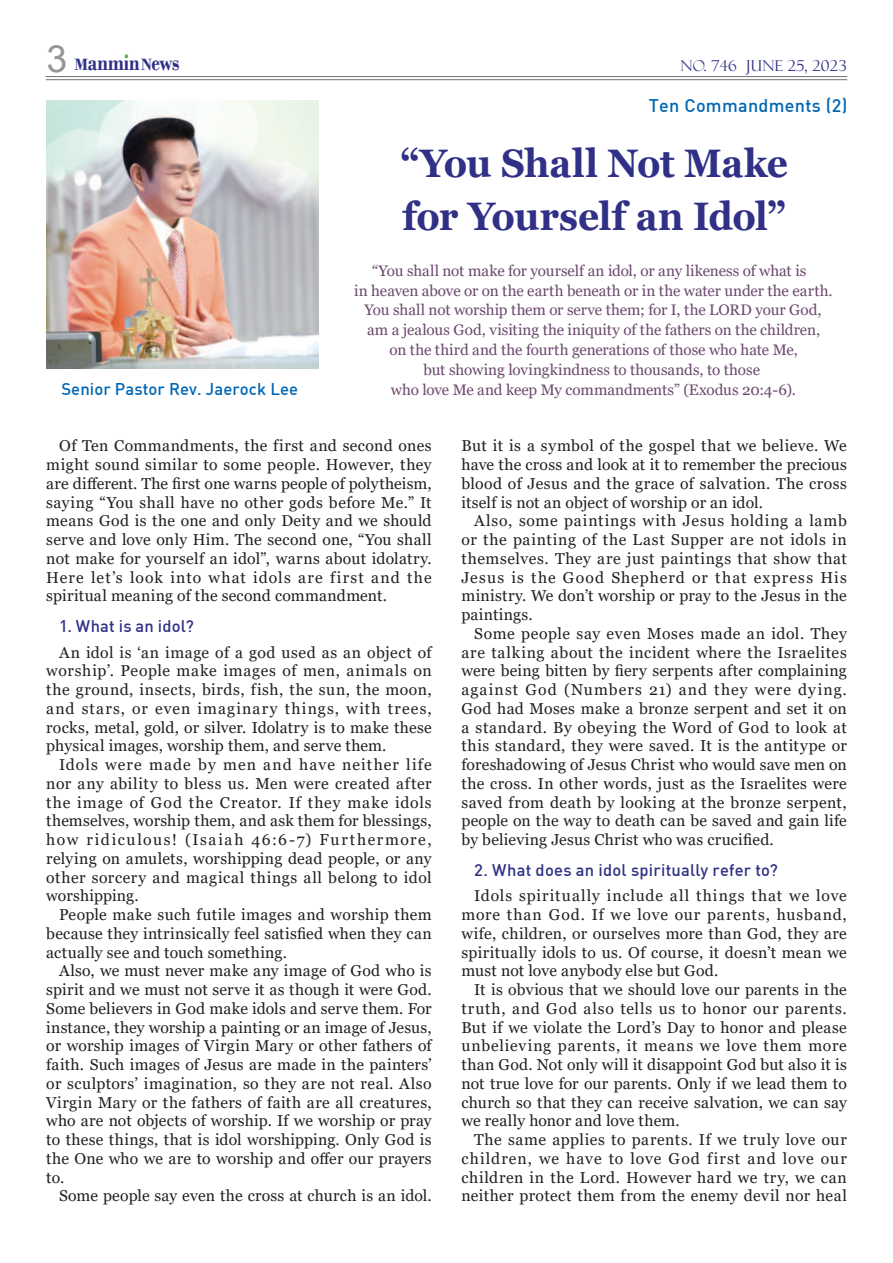
<style>
.page{position:relative;width:893px;height:1263px;background:#fff}
.page>*{position:absolute;margin:0;border:0;box-sizing:border-box;transform-origin:0 0}
.t1{font:700 39.75px/53.4px "Georgia";letter-spacing:-.015em;color:#303087;scale:.93 1}
.t2{font:700 23.7px "Bodoni";color:#303087;scale:.82 1}
.t3{font:18px "Dinmed";letter-spacing:.015em;color:#0166b3}
.t4{font:700 17.1px "Bodoni";color:#303087}
.t5{font:16.65px "Dinmed";letter-spacing:.005em;color:#0166b3}
.t6{font:16.5px "Dinmed";letter-spacing:.015em;color:#303087}
.t7{font:15.75px/18.8px "Georgia";letter-spacing:.015em;color:#231f20;text-align:justify}
.t8{font:15.3px/20px "Georgia";letter-spacing:-.01em;color:#6c496f;text-align:center}
.t9{font:15px "Felix Titling";letter-spacing:.02em;color:#303087}
.s1{font-family:"Arial";font-weight:400;font-size:37.5px;color:#939598}
.s2{font-size:17.1px}
</style>
<div class="page">
<img style="left:47px;top:100px;width:271px;height:269px">
<hr style="left:46px;top:76px;width:801px;height:1px;background:#6d6e71">
<hr style="left:46px;top:79px;width:801px;height:1px;background:#6d6e71">
<svg style="left:125px;top:54px;width:3px;height:4px"></svg>
<h2 class="t2" style="left:47px;top:48px;width:164px"><span class="s1">3</span> <span class="s2">M</span>anmin ews</h2>
<p class="t4" style="left:141px;top:54px;width:12px">N</p>
<p class="t9" style="left:680px;top:60px;width:168px">NO. 746 JUNE 25, 2023</p>
<p class="t5" style="left:61px;top:382px;width:238px">Senior Pastor Rev. Jaerock Lee</p>
<p class="t3" style="left:648px;top:97px;width:200px">Ten Commandments (2)</p>
<h1 class="t1" style="left:400px;top:139px;width:418px">“You Shall Not Make for Yourself an Idol”</h1>
<p class="t8" style="left:354px;top:261px;width:480px">“You shall not make for yourself an idol, or any likeness of what is<br>in heaven above or on the earth beneath or in the water under the earth.<br>You shall not worship them or serve them; for I, the LORD your God, am a jealous God, visiting the iniquity of the fathers on the children,<br>on the third and the fourth generations of those who hate Me,<br>but showing lovingkindness to thousands, to those<br>who love Me and keep My commandments” (Exodus 20:4-6).</p>
<p class="t7" style="left:46px;top:438px;width:387px;text-indent:13px">Of Ten Commandments, the first and second ones might sound similar to some people. However, they are different. The first one warns people of polytheism, saying “You shall have no other gods before Me.” It means God is the one and only Deity and we should serve and love only Him. The second one, “You shall not make for yourself an idol”, warns about idolatry.<br>Here let’s look into what idols are first and the spiritual meaning of the second commandment.</p>
<p class="t6" style="left:59px;top:619px;width:136px">1. What is an idol?</p>
<p class="t7" style="left:46px;top:644px;width:387px;text-indent:13px">An idol is ‘an image of a god used as an object of worship’. People make images of men, animals on the ground, insects, birds, fish, the sun, the moon, and stars, or even imaginary things, with trees, rocks, metal, gold, or silver. Idolatry is to make these physical images, worship them, and serve them.</p>
<p class="t7" style="left:46px;top:756px;width:387px;text-indent:13px">Idols were made by men and have neither life nor any ability to bless us. Men were created after the image of God the Creator. If they make idols themselves, worship them, and ask them for blessings, how ridiculous! (Isaiah 46:6-7) Furthermore, relying on amulets, worshipping dead people, or any other sorcery and magical things all belong to idol worshipping.</p>
<p class="t7" style="left:46px;top:906px;width:387px;text-indent:13px">People make such futile images and worship them because they intrinsically feel satisfied when they can actually see and touch something.</p>
<p class="t7" style="left:46px;top:963px;width:387px;text-indent:13px">Also, we must never make any image of God who is spirit and we must not serve it as though it were God.<br>Some believers in God make idols and serve them. For instance, they worship a painting or an image of Jesus, or worship images of Virgin Mary or other fathers of faith. Such images of Jesus are made in the painters’ or sculptors’ imagination, so they are not real. Also Virgin Mary or the fathers of faith are all creatures, who are not objects of worship. If we worship or pray to these things, that is idol worshipping. Only God is the One who we are to worship and offer our prayers to.</p>
<p class="t7" style="left:59px;top:1188px;width:374px">Some people say even the cross at church is an idol.</p>
<p class="t7" style="left:461px;top:438px;width:387px">But it is a symbol of the gospel that we believe. We have the cross and look at it to remember the precious blood of Jesus and the grace of salvation. The cross itself is not an object of worship or an idol.</p>
<p class="t7" style="left:461px;top:513px;width:387px;text-indent:13px">Also, some paintings with Jesus holding a lamb or the painting of the Last Supper are not idols in themselves. They are just paintings that show that Jesus is the Good Shepherd or that express His ministry. We don’t worship or pray to the Jesus in the paintings.</p>
<p class="t7" style="left:461px;top:625px;width:387px;text-indent:13px">Some people say even Moses made an idol. They are talking about the incident where the Israelites were being bitten by fiery serpents after complaining against God (Numbers 21) and they were dying.<br>God had Moses make a bronze serpent and set it on a standard. By obeying the Word of God to look at this standard, they were saved. It is the antitype or foreshadowing of Jesus Christ who would save men on the cross. In other words, just as the Israelites were saved from death by looking at the bronze serpent, people on the way to death can be saved and gain life by believing Jesus Christ who was crucified.</p>
<p class="t6" style="left:474px;top:863px;width:305px">2. What does an idol spiritually refer to?</p>
<p class="t7" style="left:461px;top:888px;width:387px;text-indent:13px">Idols spiritually include all things that we love more than God. If we love our parents, husband, wife, children, or ourselves more than God, they are spiritually idols to us. Of course, it doesn’t mean we must not love anybody else but God.</p>
<p class="t7" style="left:461px;top:981px;width:387px;text-indent:13px">It is obvious that we should love our parents in the truth, and God also tells us to honor our parents.<br>But if we violate the Lord’s Day to honor and please unbelieving parents, it means we love them more than God. Not only will it disappoint God but also it is not true love for our parents. Only if we lead them to church so that they can receive salvation, we can say we really honor and love them.</p>
<p class="t7" style="left:461px;top:1131px;width:387px;text-indent:13px">The same applies to parents. If we truly love our children, we have to love God first and love our children in the Lord. However hard we try, we can neither protect them from the enemy devil nor heal</p>
</div>
